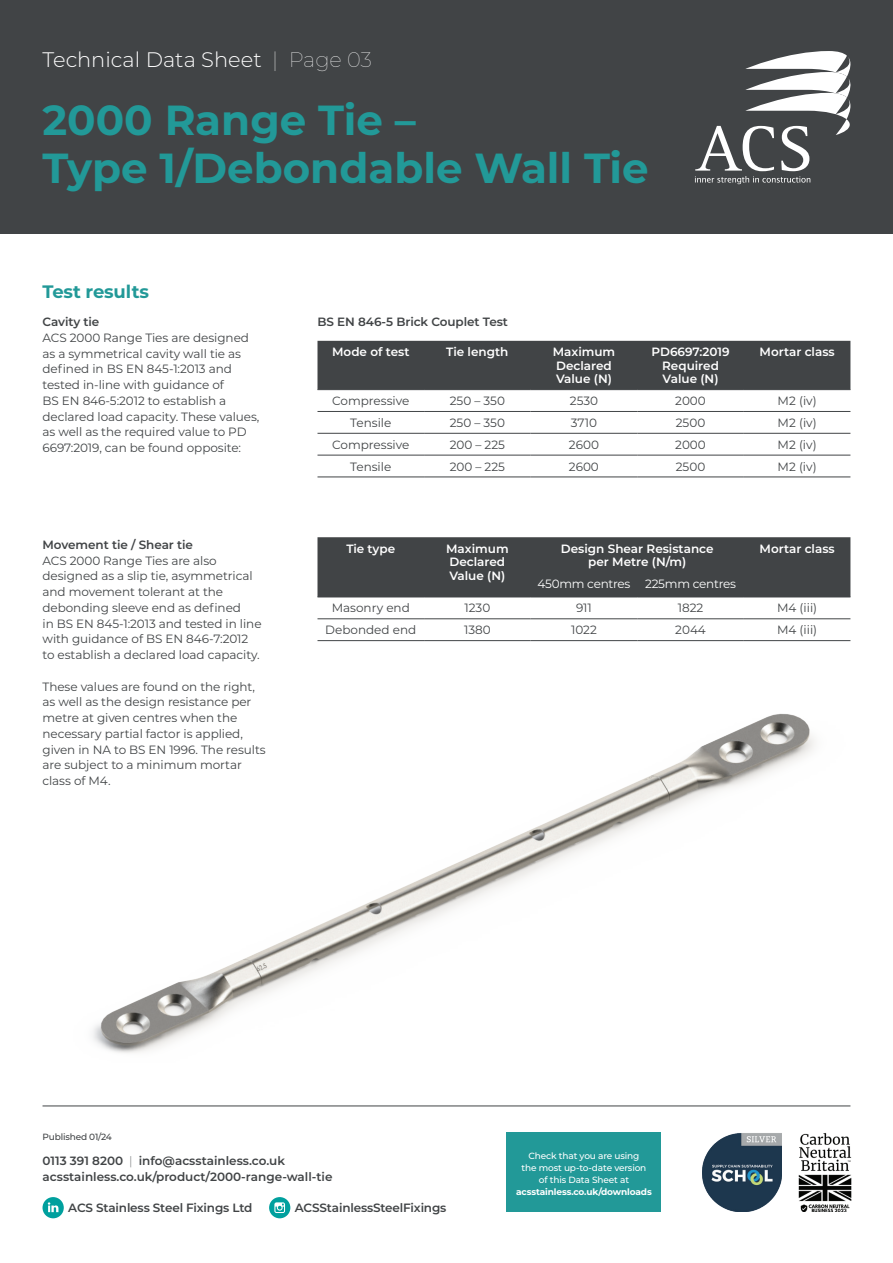
<style>
.page{position:relative;width:893px;height:1263px;background:#fff}
.page>*{position:absolute;margin:0;border:0;box-sizing:border-box;transform-origin:0 0}
.t1{font:700 42px/48px "Montserrat";color:#229998}
.t2{font:300 21px "Montserrat";color:#fff}
.t3{font:700 18px "Montserrat";letter-spacing:-.01em;color:#229998}
.t4{font:12px/15.8px "Montserrat";letter-spacing:-.005em;color:#414446}
.t5{font:600 12px/16.5px "Montserrat";letter-spacing:-.005em;color:#414446}
.t6{font:600 12px/13.5px "Montserrat";color:#fff}
.t7{font:12px "Montserrat";letter-spacing:-.02em;color:#fff}
.t8{font:500 9px/12px "Montserrat";letter-spacing:-.015em;color:#fff;text-align:center}
.t9{font:700 9px "Montserrat";letter-spacing:-.015em;color:#fff}
.t10{font:500 9px "Montserrat";letter-spacing:-.02em;color:#414446}
.s1{font-weight:100}
.s2{font-weight:200}
</style>
<div class="page">
<div style="left:0;top:0;width:893px;height:234px;background:#414446"></div>
<svg style="left:695px;top:51px;width:155px;height:133px"></svg>
<hr style="left:43px;top:1106px;width:807px;height:1px;background:#414446">
<img style="left:702px;top:1133px;width:80px;height:79px">
<div style="left:43px;top:1197px;width:21px;height:21px;background:#00a09e;border-radius:50%"></div>
<svg style="left:48px;top:1202px;width:10px;height:10px"></svg>
<div style="left:269px;top:1197px;width:21px;height:21px;background:#00a09e;border-radius:50%"></div>
<svg style="left:274px;top:1202px;width:11px;height:11px"></svg>
<img style="left:799px;top:1133px;width:52px;height:79px">
<div style="left:507px;top:1133px;width:154px;height:79px;background:#229998"></div>
<div style="left:317px;top:341px;width:533px;height:48px;background:#414446"></div>
<hr style="left:317px;top:389px;width:107px;height:1px;background:#414446">
<hr style="left:424px;top:389px;width:107px;height:1px;background:#414446">
<hr style="left:531px;top:389px;width:106px;height:1px;background:#414446">
<hr style="left:637px;top:389px;width:107px;height:1px;background:#414446">
<hr style="left:744px;top:389px;width:106px;height:1px;background:#414446">
<hr style="left:317px;top:411px;width:107px;height:1px;background:#414446">
<hr style="left:424px;top:411px;width:107px;height:1px;background:#414446">
<hr style="left:531px;top:411px;width:106px;height:1px;background:#414446">
<hr style="left:637px;top:411px;width:107px;height:1px;background:#414446">
<hr style="left:744px;top:411px;width:106px;height:1px;background:#414446">
<hr style="left:317px;top:433px;width:107px;height:1px;background:#414446">
<hr style="left:424px;top:433px;width:107px;height:1px;background:#414446">
<hr style="left:531px;top:433px;width:106px;height:1px;background:#414446">
<hr style="left:637px;top:433px;width:107px;height:1px;background:#414446">
<hr style="left:744px;top:433px;width:106px;height:1px;background:#414446">
<hr style="left:317px;top:455px;width:107px;height:1px;background:#414446">
<hr style="left:424px;top:455px;width:107px;height:1px;background:#414446">
<hr style="left:531px;top:455px;width:106px;height:1px;background:#414446">
<hr style="left:637px;top:455px;width:107px;height:1px;background:#414446">
<hr style="left:744px;top:455px;width:106px;height:1px;background:#414446">
<hr style="left:317px;top:477px;width:107px;height:1px;background:#414446">
<hr style="left:424px;top:477px;width:107px;height:1px;background:#414446">
<hr style="left:531px;top:477px;width:106px;height:1px;background:#414446">
<hr style="left:637px;top:477px;width:107px;height:1px;background:#414446">
<hr style="left:744px;top:477px;width:106px;height:1px;background:#414446">
<div style="left:317px;top:537px;width:533px;height:60px;background:#414446"></div>
<hr style="left:531px;top:572px;width:106px;height:1px;background:#414446">
<hr style="left:637px;top:572px;width:107px;height:1px;background:#414446">
<hr style="left:317px;top:597px;width:107px;height:1px;background:#414446">
<hr style="left:424px;top:597px;width:107px;height:1px;background:#414446">
<hr style="left:531px;top:597px;width:106px;height:1px;background:#414446">
<hr style="left:637px;top:597px;width:107px;height:1px;background:#414446">
<hr style="left:744px;top:597px;width:106px;height:1px;background:#414446">
<hr style="left:317px;top:618px;width:107px;height:1px;background:#414446">
<hr style="left:424px;top:618px;width:107px;height:1px;background:#414446">
<hr style="left:531px;top:618px;width:106px;height:1px;background:#414446">
<hr style="left:637px;top:618px;width:107px;height:1px;background:#414446">
<hr style="left:744px;top:618px;width:106px;height:1px;background:#414446">
<hr style="left:317px;top:640px;width:107px;height:1px;background:#414446">
<hr style="left:424px;top:640px;width:107px;height:1px;background:#414446">
<hr style="left:531px;top:640px;width:106px;height:1px;background:#414446">
<hr style="left:637px;top:640px;width:107px;height:1px;background:#414446">
<hr style="left:744px;top:640px;width:106px;height:1px;background:#414446">
<img style="left:93px;top:641px;width:757px;height:412px">
<h2 class="t2" style="left:43px;top:45px;width:331px">Technical Data Sheet <span class="s1">| Page 03</span></h2>
<h1 class="t1" style="left:43px;top:94px;width:608px">2000 Range Tie –<br>Type 1/Debondable Wall Tie</h1>
<h3 class="t3" style="left:43px;top:278px;width:108px">Test results</h3>
<p class="t5" style="left:43px;top:313px;width:58px">Cavity tie</p>
<p class="t4" style="left:43px;top:329px;width:218px">ACS 2000 Range Ties are designed as a symmetrical cavity wall tie as defined in BS EN 845-1:2013 and tested in-line with guidance of<br>BS EN 846-5:2012 to establish a declared load capacity. These values, as well as the required value to PD 6697:2019, can be found opposite:</p>
<p class="t5" style="left:43px;top:536px;width:152px">Movement tie / Shear tie</p>
<p class="t4" style="left:43px;top:552px;width:221px">ACS 2000 Range Ties are also designed as a slip tie, asymmetrical and movement tolerant at the debonding sleeve end as defined<br>in BS EN 845-1:2013 and tested in line with guidance of BS EN 846-7:2012 to establish a declared load capacity.</p>
<p class="t4" style="left:43px;top:678px;width:225px">These values are found on the right, as well as the design resistance per metre at given centres when the necessary partial factor is applied, given in NA to BS EN 1996. The results are subject to a minimum mortar class of M4.</p>
<p class="t5" style="left:317px;top:313px;width:192px">BS EN 846-5 Brick Couplet Test</p>
<p class="t6" style="left:332px;top:345px;width:79px">Mode of test</p>
<p class="t6" style="left:446px;top:345px;width:64px">Tie length</p>
<p class="t6" style="left:553px;top:345px;width:64px">Maximum<br>Declared<br>Value (N)</p>
<p class="t6" style="left:651px;top:345px;width:80px;text-align:center">PD6697:2019<br>Required<br>Value (N)</p>
<p class="t6" style="left:760px;top:345px;width:77px">Mortar class</p>
<p class="t4" style="left:332px;top:392px;width:79px">Compressive</p>
<p class="t4" style="left:450px;top:392px;width:57px">250 – 350</p>
<p class="t4" style="left:570px;top:392px;width:30px">2530</p>
<p class="t4" style="left:675px;top:392px;width:32px">2000</p>
<p class="t4" style="left:778px;top:392px;width:41px">M2 (iv)</p>
<p class="t4" style="left:350px;top:414px;width:43px">Tensile</p>
<p class="t4" style="left:450px;top:414px;width:57px">250 – 350</p>
<p class="t4" style="left:571px;top:414px;width:28px">3710</p>
<p class="t4" style="left:676px;top:414px;width:31px">2500</p>
<p class="t4" style="left:778px;top:414px;width:41px">M2 (iv)</p>
<p class="t4" style="left:332px;top:436px;width:79px">Compressive</p>
<p class="t4" style="left:450px;top:436px;width:57px">200 – 225</p>
<p class="t4" style="left:569px;top:436px;width:31px">2600</p>
<p class="t4" style="left:675px;top:436px;width:32px">2000</p>
<p class="t4" style="left:778px;top:436px;width:41px">M2 (iv)</p>
<p class="t4" style="left:350px;top:458px;width:43px">Tensile</p>
<p class="t4" style="left:450px;top:458px;width:57px">200 – 225</p>
<p class="t4" style="left:569px;top:458px;width:31px">2600</p>
<p class="t4" style="left:676px;top:458px;width:31px">2500</p>
<p class="t4" style="left:778px;top:458px;width:41px">M2 (iv)</p>
<p class="t6" style="left:346px;top:541px;width:50px">Tie type</p>
<p class="t6" style="left:446px;top:541px;width:64px">Maximum<br>Declared<br>Value (N)</p>
<p class="t6" style="left:561px;top:541px;width:154px;text-align:center">Design Shear Resistance per Metre (N/m)</p>
<p class="t6" style="left:760px;top:541px;width:77px">Mortar class</p>
<p class="t7" style="left:537px;top:575px;width:200px">450mm centres 225mm centres</p>
<p class="t4" style="left:332px;top:600px;width:80px">Masonry end</p>
<p class="t4" style="left:464px;top:600px;width:27px">1230</p>
<p class="t4" style="left:576px;top:600px;width:17px">911</p>
<p class="t4" style="left:678px;top:600px;width:27px">1822</p>
<p class="t4" style="left:777px;top:600px;width:42px">M4 (iii)</p>
<p class="t4" style="left:325px;top:622px;width:93px">Debonded end</p>
<p class="t4" style="left:464px;top:622px;width:28px">1380</p>
<p class="t4" style="left:571px;top:622px;width:27px">1022</p>
<p class="t4" style="left:675px;top:622px;width:32px">2044</p>
<p class="t4" style="left:777px;top:622px;width:42px">M4 (iii)</p>
<p class="t10" style="left:43px;top:1130px;width:71px">Published 01/24</p>
<p class="t5" style="left:43px;top:1151px;width:292px">0113 391 8200 <span class="s2">|</span> info@acsstainless.co.uk acsstainless.co.uk/product/2000-range-wall-tie</p>
<p class="t5" style="left:68px;top:1199px;width:186px">ACS Stainless Steel Fixings Ltd</p>
<p class="t5" style="left:295px;top:1199px;width:153px">ACSStainlessSteelFixings</p>
<p class="t8" style="left:521px;top:1149px;width:126px">Check that you are using the most up-to-date version of this Data Sheet at</p>
<p class="t9" style="left:516px;top:1185px;width:137px">acsstainless.co.uk/downloads</p>
</div>
